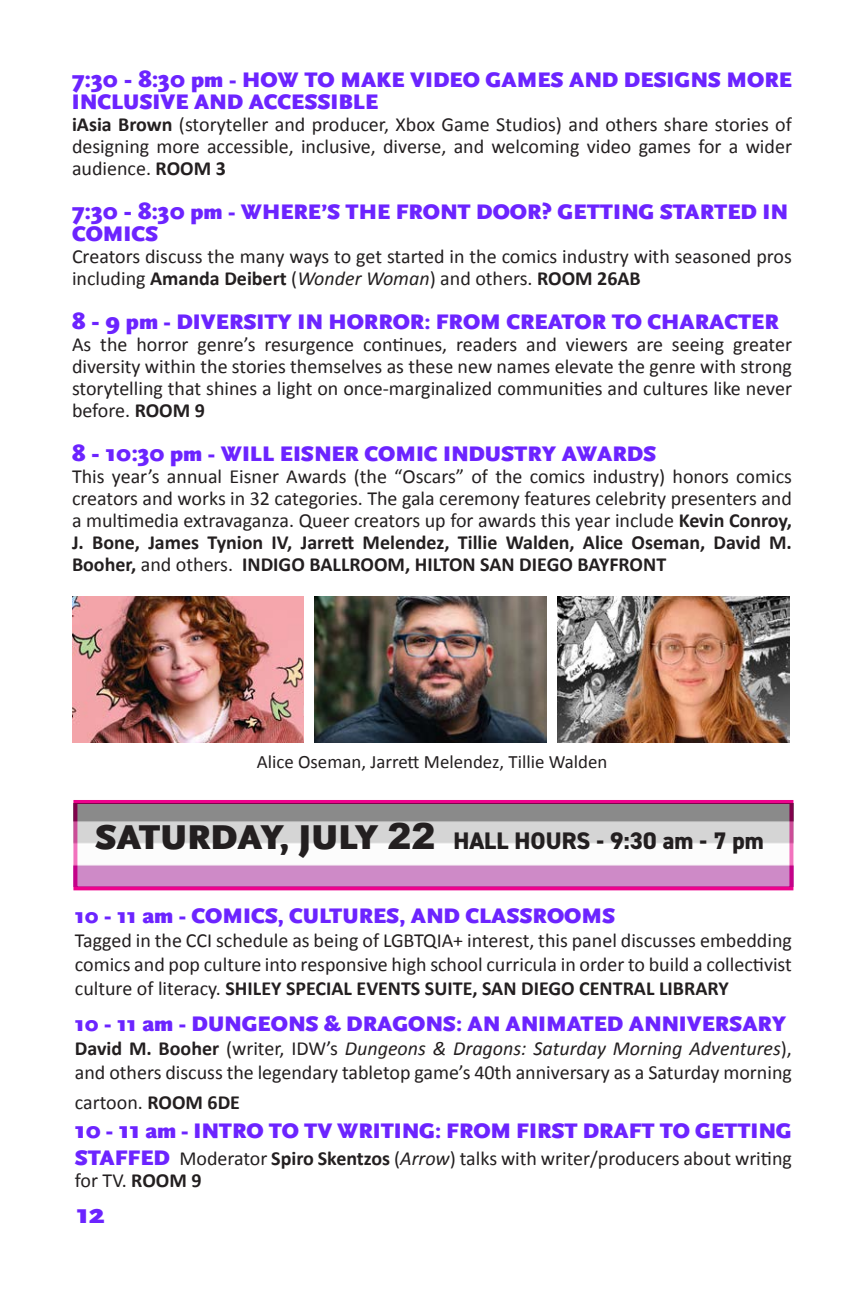
<style>
.page{position:relative;width:864px;height:1296px;background:#fff}
.page>*{position:absolute;margin:0;border:0;box-sizing:border-box;transform-origin:0 0}
.t1{font:900 28px "Scala Sans";color:#6c24ff}
.t2{font:800 24px "DIN2014";color:#231f20}
.t3{font:900 22px/22px "Scala Sans";color:#6c24ff}
.t4{font:20px/22px "Calibri";color:#231f20;text-align:justify}
.t5{font:18.8px "Calibri";color:#231f20}
.s1{font-size:24px}
.s2{font-weight:700}
.s3{font-style:italic}
.s4{font-family:"Scala Sans";font-weight:900;font-size:36px}
.s5{font-family:"Arial";font-weight:900;font-size:36px}
.s6{font-family:"Scala Sans";font-weight:900;font-size:22px;color:#6c24ff}
</style>
<div class="page">
<img style="left:72px;top:596px;width:231px;height:146px">
<img style="left:558px;top:596px;width:231px;height:146px">
<img style="left:315px;top:596px;width:231px;height:146px">
<div style="left:73px;top:800px;width:720px;height:90px;border:4px solid #ed028c"></div>
<p class="t3" style="left:72px;top:69px;width:722px"><span class="s1">7:30 - 8:30</span> pm - HOW TO MAKE VIDEO GAMES AND DESIGNS MORE<br>INCLUSIVE AND ACCESSIBLE</p>
<p class="t4" style="left:72px;top:113px;width:721px"><span class="s2">iAsia Brown</span> (storyteller and producer, Xbox Game Studios) and others share stories of designing more accessible, inclusive, diverse, and welcoming video games for a wider audience. <span class="s2">ROOM 3</span></p>
<p class="t3" style="left:72px;top:201px;width:717px"><span class="s1">7:30 - 8:30</span> pm - WHERE’S THE FRONT DOOR? GETTING STARTED IN<br>COMICS</p>
<p class="t4" style="left:72px;top:245px;width:721px">Creators discuss the many ways to get started in the comics industry with seasoned pros including <span class="s2">Amanda Deibert</span> (<span class="s3">Wonder Woman</span>) and others. <span class="s2">ROOM 26AB</span></p>
<p class="t3" style="left:72px;top:311px;width:708px"><span class="s1">8 - 9</span> pm - DIVERSITY IN HORROR: FROM CREATOR TO CHARACTER</p>
<p class="t4" style="left:72px;top:333px;width:722px">As the horror genre’s resurgence continues, readers and viewers are seeing greater diversity within the stories themselves as these new names elevate the genre with strong storytelling that shines a light on once-marginalized communities and cultures like never before. <span class="s2">ROOM 9</span></p>
<p class="t3" style="left:72px;top:443px;width:586px"><span class="s1">8 - 10:30</span> pm - WILL EISNER COMIC INDUSTRY AWARDS</p>
<p class="t4" style="left:72px;top:465px;width:722px">This year’s annual Eisner Awards (the “Oscars” of the comics industry) honors comics creators and works in 32 categories. The gala ceremony features celebrity presenters and a multimedia extravaganza. Queer creators up for awards this year include <span class="s2">Kevin Conroy, J. Bone, James Tynion IV, Jarrett Melendez, Tillie Walden, Alice Oseman, David M.<br>Booher,</span> and others. <span class="s2">INDIGO BALLROOM, HILTON SAN DIEGO BAYFRONT</span></p>
<p class="t5" style="left:257px;top:750px;width:352px">Alice Oseman, Jarrett Melendez, Tillie Walden</p>
<p class="t2" style="left:95px;top:825px;width:670px"><span class="s4">SATURDAY, JULY</span> <span class="s5">22</span> HALL HOURS - 9:30 am - 7 pm</p>
<p class="t3" style="left:75px;top:905px;width:542px">10 - 11 am - COMICS, CULTURES, AND CLASSROOMS</p>
<p class="t4" style="left:75px;top:929px;width:719px;line-height:24px">Tagged in the CCI schedule as being of LGBTQIA+ interest, this panel discusses embedding comics and pop culture into responsive high school curricula in order to build a collectivist culture of literacy. <span class="s2">SHILEY SPECIAL EVENTS SUITE, SAN DIEGO CENTRAL LIBRARY</span></p>
<p class="t3" style="left:75px;top:1013px;width:713px">10 - 11 am - DUNGEONS &amp; DRAGONS: AN ANIMATED ANNIVERSARY</p>
<p class="t4" style="left:75px;top:1037px;width:719px;line-height:24px"><span class="s2">David M. Booher</span> (writer, IDW’s <span class="s3">Dungeons &amp; Dragons: Saturday Morning Adventures</span>), and others discuss the legendary tabletop game’s 40th anniversary as a Saturday morning</p>
<p class="t4" style="left:75px;top:1092px;width:167px">cartoon. <span class="s2">ROOM 6DE</span></p>
<p class="t3" style="left:75px;top:1120px;width:719px"><span class="s1">10</span> - <span class="s1">11</span> am - INTRO TO TV WRITING: FROM FIRST DRAFT TO GETTING</p>
<p class="t4" style="left:75px;top:1147px;width:719px"><span class="s6">STAFFED</span> Moderator <span class="s2">Spiro Skentzos</span> (<span class="s3">Arrow</span>) talks with writer/producers about writing for TV. <span class="s2">ROOM 9</span></p>
<p class="t1" style="left:77px;top:1198px;width:30px">12</p>
</div>
